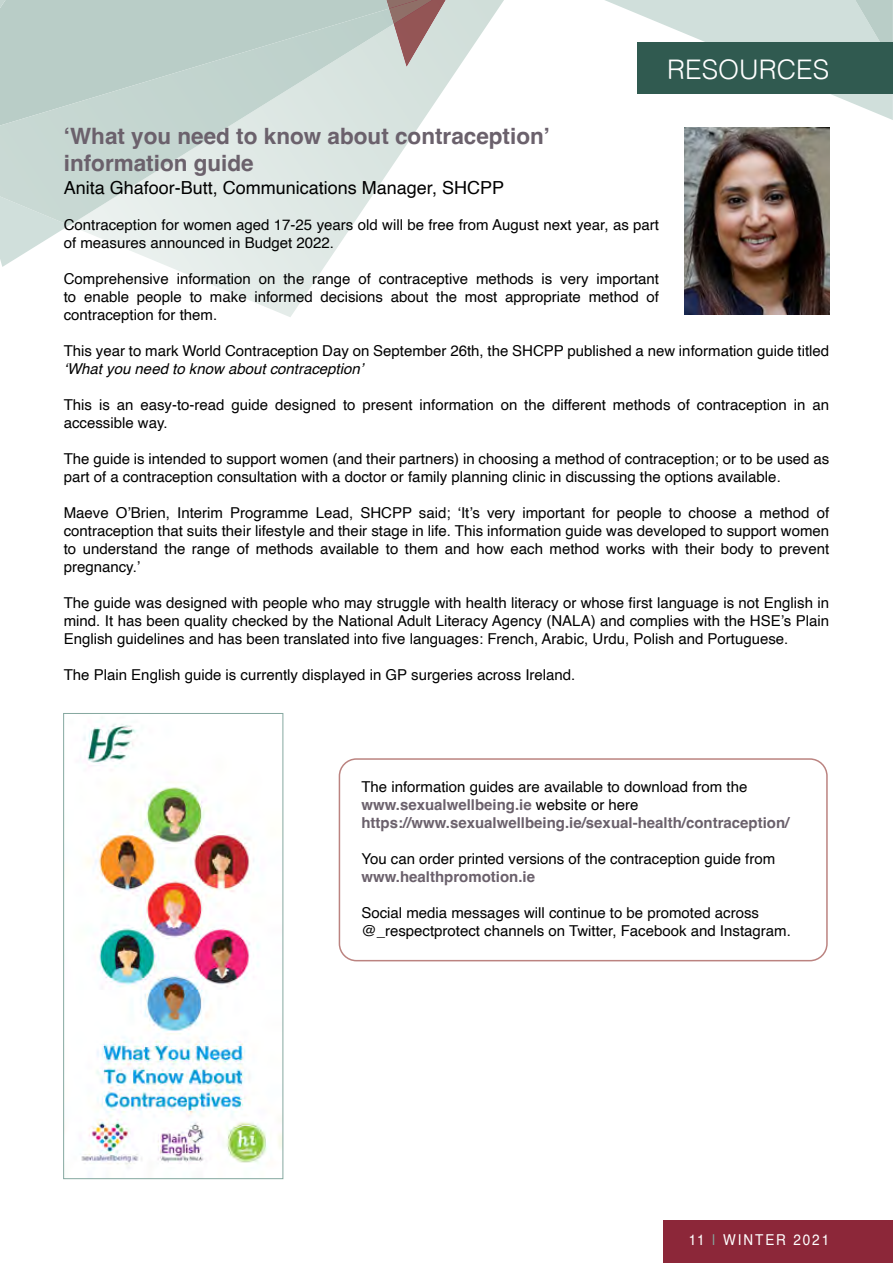
<style>
.page{position:relative;width:893px;height:1263px;background:#fff}
.page>*{position:absolute;margin:0;border:0;box-sizing:border-box;transform-origin:0 0}
.t1{font:300 27px "Helvetica";color:#fff}
.t2{font:700 22.5px/27px "Helvetica";color:#6b616c}
.t3{font:18px "Helvetica";color:#000}
.t4{font:15px/18px "Helvetica";color:#000}
.t5{font:700 15px/18px "Helvetica";color:#6b616c}
.t6{font:italic 15px "Helvetica";color:#000}
.t7{font:15px "Helvetica";letter-spacing:.14em;color:#fff;scale:.9 1}
.s1{font-weight:400;color:#000}
.s2{color:#85a8a0}
</style>
<div class="page">
<svg style="left:605px;top:0;width:288px;height:120px"></svg>
<svg style="left:69px;top:0;width:435px;height:317px"></svg>
<svg style="left:1px;top:225px;width:68px;height:42px"></svg>
<div style="left:1px;top:0;width:386px;height:9px;background:#b9cdc7"></div>
<svg style="left:1px;top:0;width:5px;height:8px"></svg>
<svg style="left:1px;top:9px;width:393px;height:216px;background:#cbdad6"></svg>
<svg style="left:387px;top:0;width:59px;height:67px;background:#b29d9a"></svg>
<div style="left:663px;top:1220px;width:230px;height:43px;background:#8c2739"></div>
<div style="left:638px;top:43px;width:255px;height:51px;background:#305a50"></div>
<img style="left:81px;top:723px;width:200px;height:442px">
<div style="left:63px;top:713px;width:220px;height:466px;border:1px solid #85a8a0"></div>
<img style="left:685px;top:128px;width:144px;height:187px">
<div style="left:339px;top:758px;width:489px;height:203px;border:2px solid #bb8380;border-radius:17px"></div>
<h1 class="t1" style="left:667px;top:46px;width:164px">RESOURCES</h1>
<h2 class="t2" style="left:64px;top:126px;width:488px">‘What you need to know about contraception’ information guide</h2>
<p class="t3" style="left:64px;top:174px;width:442px">Anita Ghafoor-Butt, Communications Manager, SHCPP</p>
<p class="t4" style="left:64px;top:216px;width:597px">Contraception for women aged 17-25 years old will be free from August next year, as part of measures announced in Budget 2022.</p>
<p class="t4" style="left:64px;top:270px;width:597px;text-align:justify">Comprehensive information on the range of contraceptive methods is very important to enable people to make informed decisions about the most appropriate method of contraception for them.</p>
<p class="t4" style="left:64px;top:342px;width:767px">This year to mark World Contraception Day on September 26th, the SHCPP published a new information guide titled</p>
<p class="t6" style="left:64px;top:357px;width:301px">‘What you need to know about contraception’</p>
<p class="t4" style="left:64px;top:396px;width:767px">This is an easy-to-read guide designed to present information on the different methods of contraception in an accessible way.</p>
<p class="t4" style="left:64px;top:450px;width:767px">The guide is intended to support women (and their partners) in choosing a method of contraception; or to be used as part of a contraception consultation with a doctor or family planning clinic in discussing the options available.</p>
<p class="t4" style="left:64px;top:504px;width:767px;text-align:justify">Maeve O’Brien, Interim Programme Lead, SHCPP said; ‘It’s very important for people to choose a method of contraception that suits their lifestyle and their stage in life. This information guide was developed to support women to understand the range of methods available to them and how each method works with their body to prevent pregnancy.’</p>
<p class="t4" style="left:64px;top:594px;width:767px;text-align:justify">The guide was designed with people who may struggle with health literacy or whose first language is not English in mind. It has been quality checked by the National Adult Literacy Agency (NALA) and complies with the HSE’s Plain English guidelines and has been translated into five languages: French, Arabic, Urdu, Polish and Portuguese.</p>
<p class="t4" style="left:64px;top:666px;width:513px">The Plain English guide is currently displayed in GP surgeries across Ireland.</p>
<p class="t5" style="left:361px;top:780px;width:429px"><span class="s1">The information guides are available to download from the </span>www.sexualwellbeing.ie <span class="s1">website or here </span>https://www.sexualwellbeing.ie/sexual-health/contraception/</p>
<p class="t4" style="left:361px;top:850px;width:415px">You can order printed versions of the contraception guide from</p>
<p class="t5" style="left:361px;top:870px;width:175px">www.healthpromotion.ie</p>
<p class="t4" style="left:361px;top:904px;width:431px">Social media messages will continue to be promoted across @_respectprotect channels on Twitter, Facebook and Instagram.</p>
<p class="t7" style="left:689px;top:1228px;width:158px">11 <span class="s2">|</span> WINTER 2021</p>
</div>
